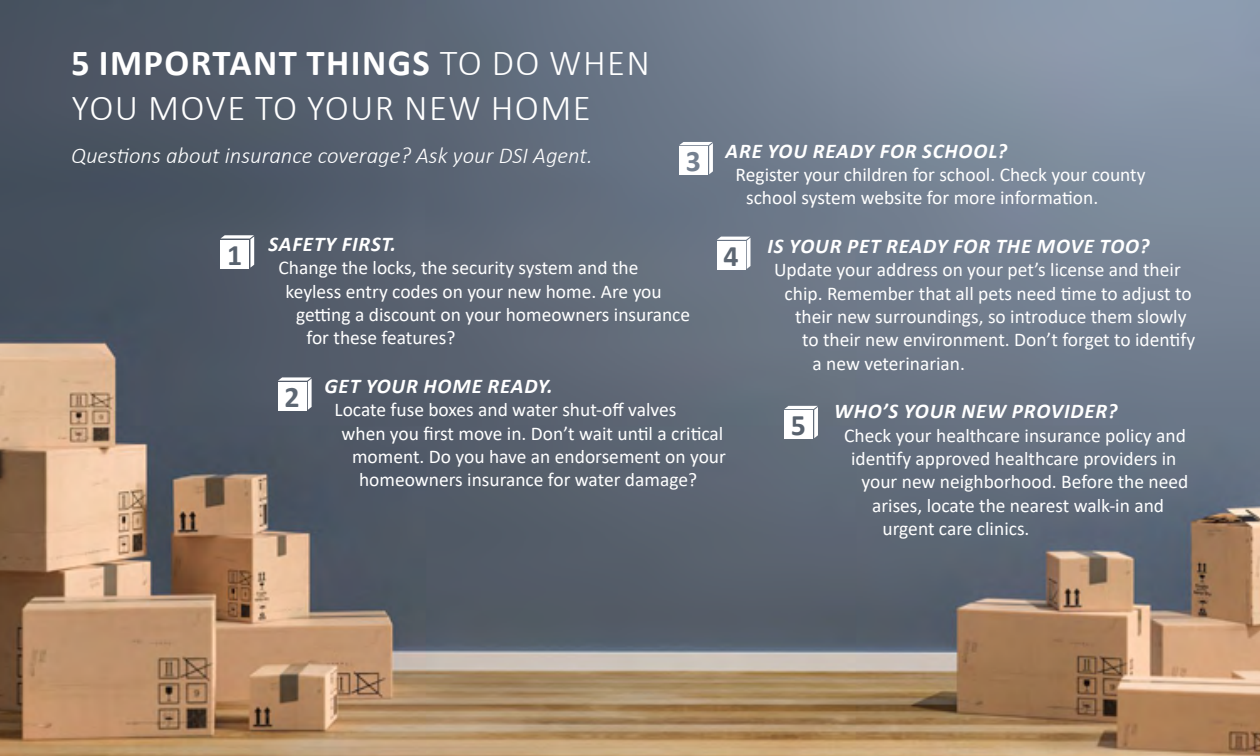
<style>
.page{position:relative;width:1260px;height:756px;background:#fff}
.page>*{position:absolute;margin:0;border:0;box-sizing:border-box;transform-origin:0 0}
.t1{font:300 36.75px/44.1px "Calibri";letter-spacing:.04em;color:#fff}
.t2{font:700 29.75px "Calibri";color:#58626e}
.t3{font:700 29.75px "Calibri";color:#5d6773}
.t4{font:700 29.75px "Calibri";color:#748090}
.t5{font:italic 300 22.75px "Calibri";color:#fff}
.t6{font:italic 700 21px "Calibri";letter-spacing:.04em;color:#fff}
.t7{font:19.6px/23.4px "Calibri";color:#fff}
.s1{font-weight:700}
</style>
<div class="page">
<img style="left:0;top:0;width:1260px;height:756px">
<svg style="left:221px;top:235px;width:33px;height:33px"></svg>
<div style="left:278px;top:382px;width:29px;height:29px;background:#fff"></div>
<svg style="left:278px;top:377px;width:34px;height:33px"></svg>
<div style="left:717px;top:241px;width:29px;height:29px;background:#fff"></div>
<svg style="left:717px;top:237px;width:34px;height:32px"></svg>
<div style="left:784px;top:410px;width:29px;height:29px;background:#fff"></div>
<svg style="left:784px;top:406px;width:34px;height:32px"></svg>
<div style="left:679px;top:146px;width:29px;height:29px;background:#fff"></div>
<svg style="left:679px;top:142px;width:34px;height:32px"></svg>
<h1 class="t1" style="left:71px;top:41px;width:580px"><span class="s1">5 IMPORTANT THINGS</span> TO DO WHEN<br>YOU MOVE TO YOUR NEW HOME</h1>
<p class="t5" style="left:71px;top:141px;width:523px">Questions about insurance coverage? Ask your DSI Agent.</p>
<p class="t6" style="left:726px;top:136px;width:283px">ARE YOU READY FOR SCHOOL?</p>
<p class="t7" style="left:746px;top:162px;width:401px;text-indent:-10px">Register your children for school. Check your county school system website for more information.</p>
<p class="t6" style="left:768px;top:231px;width:383px">IS YOUR PET READY FOR THE MOVE TOO?</p>
<p class="t7" style="left:774px;top:258px;width:408px">Update your address on your pet’s license and their</p>
<p class="t7" style="left:785px;top:281px;width:408px">chip. Remember that all pets need time to adjust to</p>
<p class="t7" style="left:795px;top:304px;width:393px">their new surroundings, so introduce them slowly</p>
<p class="t7" style="left:802px;top:328px;width:395px">to their new environment. Don’t forget to identify</p>
<p class="t7" style="left:813px;top:351px;width:154px">a new veterinarian.</p>
<p class="t6" style="left:834px;top:396px;width:285px">WHO’S YOUR NEW PROVIDER?</p>
<p class="t7" style="left:844px;top:423px;width:343px">Check your healthcare insurance policy and</p>
<p class="t7" style="left:851px;top:446px;width:327px">identify approved healthcare providers in</p>
<p class="t7" style="left:862px;top:470px;width:328px">your new neighborhood. Before the need</p>
<p class="t7" style="left:872px;top:493px;width:294px">arises, locate the nearest walk-in and</p>
<p class="t7" style="left:883px;top:516px;width:148px">urgent care clinics.</p>
<h2 class="t4" style="left:686px;top:140px;width:17px">3</h2>
<p class="t6" style="left:268px;top:229px;width:129px">SAFETY FIRST.</p>
<p class="t7" style="left:279px;top:256px;width:361px">Change the locks, the security system and the</p>
<p class="t7" style="left:286px;top:279px;width:378px">keyless entry codes on your new home. Are you</p>
<p class="t7" style="left:296px;top:302px;width:396px">getting a discount on your homeowners insurance</p>
<p class="t7" style="left:307px;top:326px;width:150px">for these features?</p>
<p class="t6" style="left:324px;top:371px;width:230px">GET YOUR HOME READY.</p>
<p class="t7" style="left:335px;top:398px;width:343px">Locate fuse boxes and water shut-off valves</p>
<p class="t7" style="left:342px;top:421px;width:383px">when you first move in. Don’t wait until a critical</p>
<p class="t7" style="left:352px;top:444px;width:375px">moment. Do you have an endorsement on your</p>
<p class="t7" style="left:359px;top:468px;width:340px">homeowners insurance for water damage?</p>
<h2 class="t2" style="left:227px;top:234px;width:17px">1</h2>
<h2 class="t3" style="left:724px;top:235px;width:17px">4</h2>
<h2 class="t3" style="left:285px;top:376px;width:17px">2</h2>
<h2 class="t2" style="left:791px;top:404px;width:17px">5</h2>
</div>
